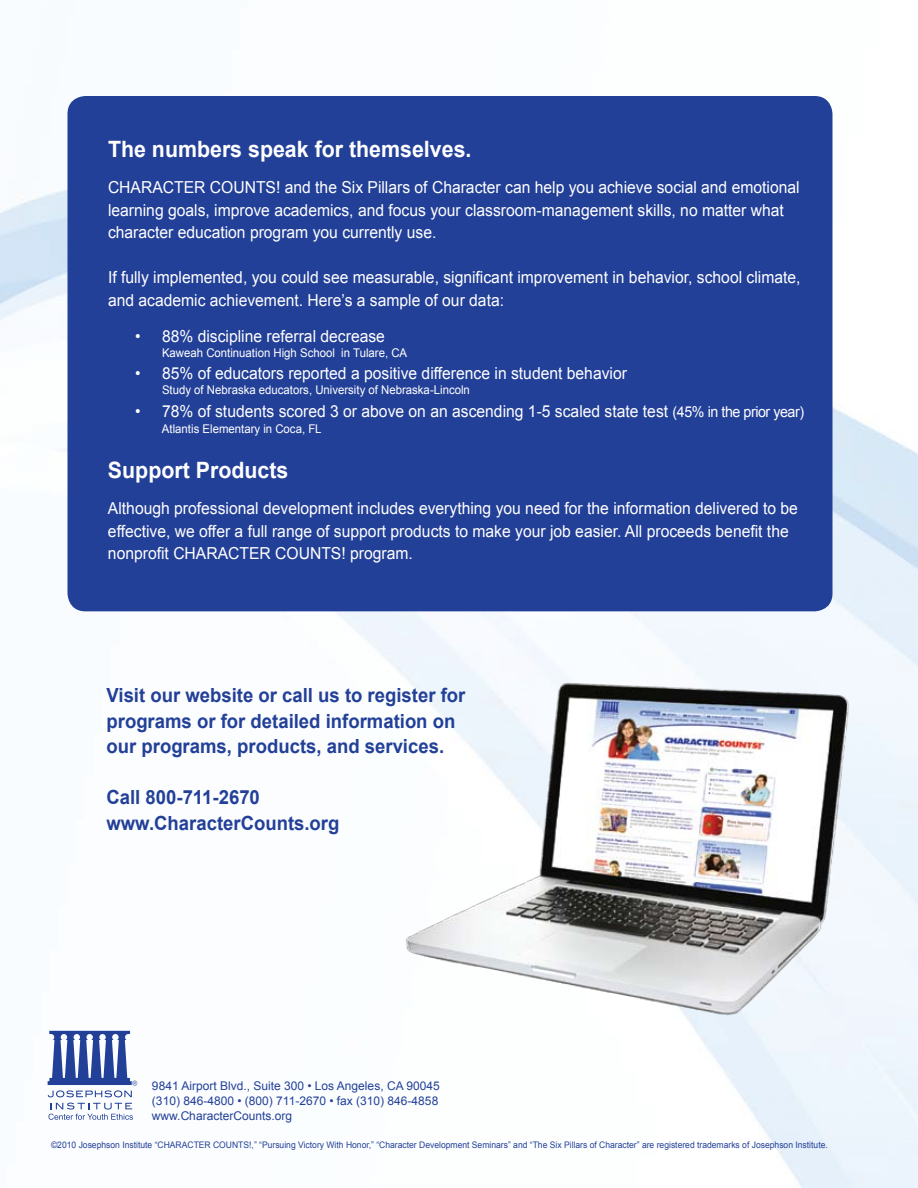
<style>
.page{position:relative;width:918px;height:1188px;background:#fff}
.page>*{position:absolute;margin:0;border:0;box-sizing:border-box;transform-origin:0 0}
.t1{font:700 22.5px "Arial";color:#fff;scale:.95 1}
.t2{font:700 19.5px/25.5px "Arial";color:#234098;scale:.95 1}
.t3{font:16.5px/22.5px "Arial";color:#fff;scale:.95 1}
.t4{font:12px "Arial";color:#fff;scale:.95 1}
.t5{font:12px/15px "Arial";color:#234098;text-align:justify}
.t6{font:9px "Arial";color:#234098;scale:.95 1}
.s1{font-size:15px}
</style>
<div class="page">
<img style="left:0;top:96px;width:918px;height:1092px">
<div style="left:68px;top:96px;width:764px;height:515px;background:#234098;border-radius:18px"></div>
<svg style="left:48px;top:1031px;width:89px;height:66px"></svg>
<svg style="left:48px;top:1103px;width:85px;height:17px"></svg>
<img style="left:399px;top:666px;width:473px;height:368px">
<h1 class="t1" style="left:108px;top:135px;width:384px">The numbers speak for themselves.</h1>
<p class="t3" style="left:108px;top:177px;width:730px">CHARACTER COUNTS! and the Six Pillars of Character can help you achieve social and emotional learning goals, improve academics, and focus your classroom-management skills, no matter what character education program you currently use.</p>
<p class="t3" style="left:108px;top:267px;width:731px">If fully implemented, you could see measurable, significant improvement in behavior, school climate, and academic achievement. Here’s a sample of our data:</p>
<p class="t3" style="left:135px;top:325px;width:265px">• 88% discipline referral decrease</p>
<p class="t4" style="left:162px;top:345px;width:260px">Kaweah Continuation High School in Tulare, CA</p>
<p class="t3" style="left:135px;top:363px;width:519px">• 85% of educators reported a positive difference in student behavior</p>
<p class="t4" style="left:162px;top:382px;width:326px">Study of Nebraska educators, University of Nebraska-Lincoln</p>
<p class="t3" style="left:135px;top:400px;width:706px">• 78% of students scored 3 or above on an ascending 1-5 scaled state test <span class="s1">(45% in the prior year)</span></p>
<p class="t4" style="left:162px;top:421px;width:170px">Atlantis Elementary in Coca, FL</p>
<h1 class="t1" style="left:108px;top:456px;width:192px">Support Products</h1>
<p class="t3" style="left:108px;top:498px;width:728px">Although professional development includes everything you need for the information delivered to be effective, we offer a full range of support products to make your job easier. All proceeds benefit the nonprofit CHARACTER COUNTS! program.</p>
<p class="t2" style="left:106px;top:683px;width:379px">Visit our website or call us to register for programs or for detailed information on our programs, products, and services.</p>
<p class="t2" style="left:106px;top:785px;width:247px">Call 800-711-2670 www.CharacterCounts.org</p>
<p class="t5" style="left:152px;top:1078px;width:289px">9841 Airport Blvd., Suite 300 • Los Angeles, CA 90045 (310) 846-4800 • (800) 711-2670 • fax (310) 846-4858 www.CharacterCounts.org</p>
<p class="t6" style="left:51px;top:1139px;width:819px">©2010 Josephson Institute “CHARACTER COUNTS!,” “Pursuing Victory With Honor,” “Character Development Seminars” and “The Six Pillars of Character” are registered trademarks of Josephson Institute.</p>
</div>
